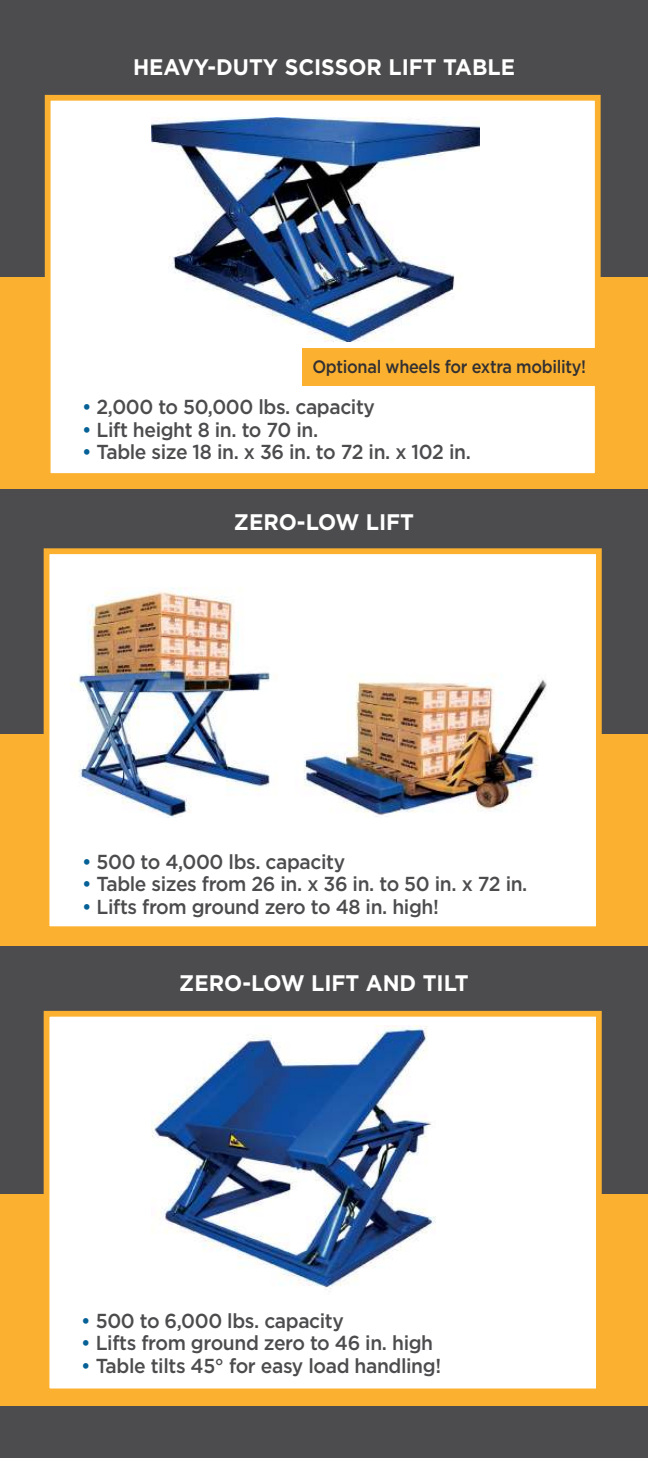
<style>
.page{position:relative;width:648px;height:1458px;background:#4c4c4e}
.page>*{position:absolute;margin:0;border:0;box-sizing:border-box;transform-origin:0 0}
.t1{font:700 22.5px "Gotham";color:#fff;scale:.95 1}
.t2{font:500 20.25px "Gotham";letter-spacing:-.02em;color:#4c4c4e;scale:.95 1}
.t3{font:500 18px "Gotham";letter-spacing:-.02em;color:#323032;scale:.91 1}
.s1{color:#066197}
</style>
<div class="page">
<div style="left:0;top:277px;width:648px;height:212px;background:#fbb12f"></div>
<div style="left:0;top:734px;width:648px;height:211px;background:#fbb12f"></div>
<div style="left:0;top:1194px;width:648px;height:212px;background:#fbb12f"></div>
<div style="left:47px;top:1014px;width:552px;height:377px;background:#fff"></div>
<div style="left:44px;top:1011px;width:558px;height:383px;border:6px solid #fbb12f"></div>
<div style="left:47px;top:551px;width:552px;height:378px;background:#fff"></div>
<div style="left:44px;top:548px;width:558px;height:384px;border:6px solid #fbb12f"></div>
<img style="left:151px;top:1026px;width:285px;height:266px">
<img style="left:71px;top:587px;width:476px;height:230px">
<div style="left:48px;top:98px;width:550px;height:378px;background:#fff"></div>
<div style="left:45px;top:95px;width:556px;height:384px;border:6px solid #fbb12f"></div>
<img style="left:152px;top:118px;width:328px;height:223px">
<div style="left:302px;top:348px;width:301px;height:37px;background:#fbb12f"></div>
<p class="t1" style="left:133px;top:57px;width:404px">HEAVY-DUTY SCISSOR LIFT TABLE</p>
<p class="t3" style="left:312px;top:358px;width:302px">Optional wheels for extra mobility!</p>
<p class="t2" style="left:82px;top:398px;width:310px"><span class="s1">•</span> 2,000 to 50,000 lbs. capacity</p>
<p class="t2" style="left:82px;top:420px;width:250px"><span class="s1">•</span> Lift height 8 in. to 70 in.</p>
<p class="t2" style="left:82px;top:443px;width:411px"><span class="s1">•</span> Table size 18 in. x 36 in. to 72 in. x 102 in.</p>
<p class="t1" style="left:234px;top:512px;width:191px">ZERO-LOW LIFT</p>
<p class="t2" style="left:82px;top:852px;width:278px"><span class="s1">•</span> 500 to 4,000 lbs. capacity</p>
<p class="t2" style="left:82px;top:875px;width:470px"><span class="s1">•</span> Table sizes from 26 in. x 36 in. to 50 in. x 72 in.</p>
<p class="t2" style="left:82px;top:897px;width:377px"><span class="s1">•</span> Lifts from ground zero to 48 in. high!</p>
<p class="t1" style="left:179px;top:973px;width:306px">ZERO-LOW LIFT AND TILT</p>
<p class="t2" style="left:81px;top:1311px;width:278px"><span class="s1">•</span> 500 to 6,000 lbs. capacity</p>
<p class="t2" style="left:81px;top:1334px;width:372px"><span class="s1">•</span> Lifts from ground zero to 46 in. high</p>
<p class="t2" style="left:81px;top:1356px;width:380px"><span class="s1">•</span> Table tilts 45° for easy load handling!</p>
</div>
